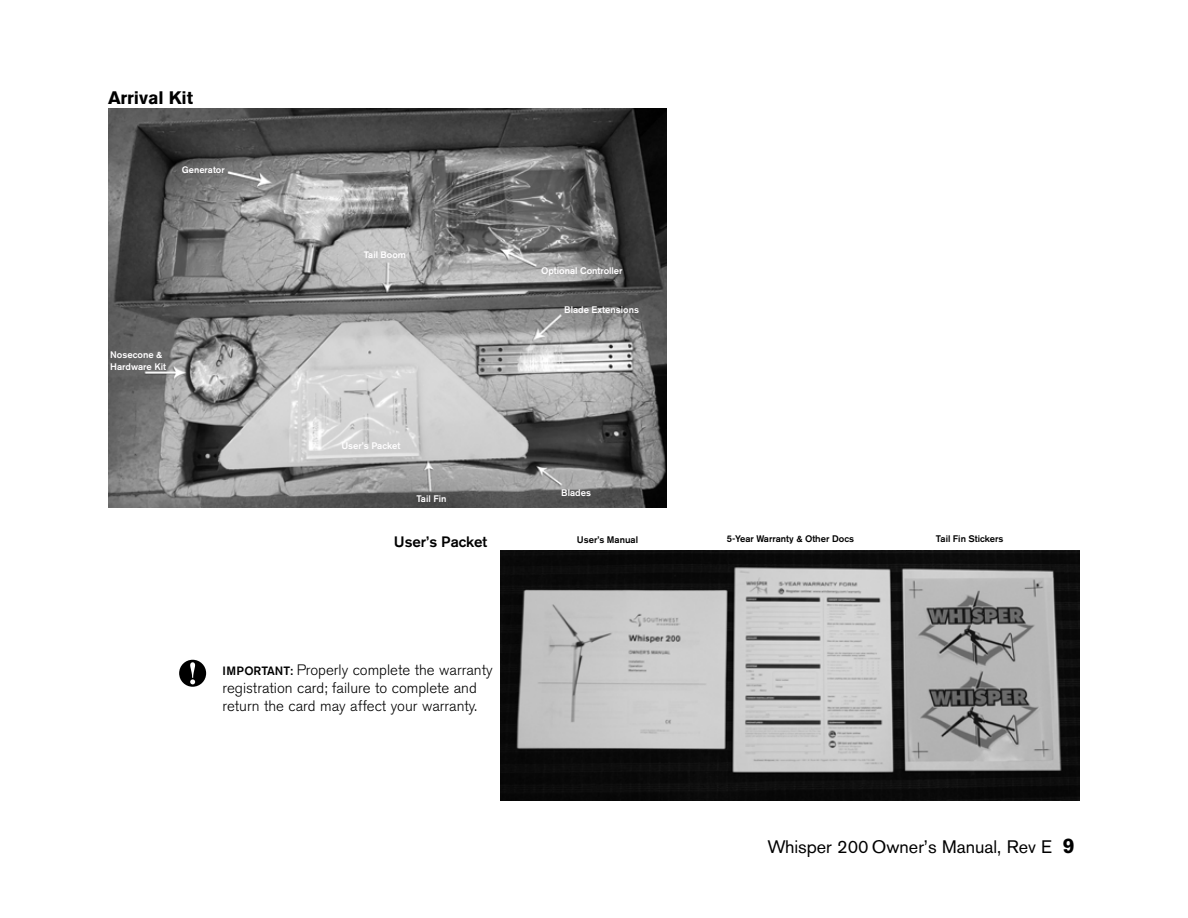
<style>
.page{position:relative;width:1188px;height:918px;background:#fff}
.page>*{position:absolute;margin:0;border:0;box-sizing:border-box;transform-origin:0 0}
.t1{font:18px "Akzidenz Grotesk BE";color:#000}
.t2{font:700 18px "Akzidenz Grotesk BE";color:#000}
.t3{font:300 15px/18px "Akzidenz Grotesk BE";color:#000}
.t4{font:500 15px "Akzidenz Grotesk BE";color:#000}
.t5{font:500 9.45px/11.4px "Akzidenz Grotesk BE";color:#fffeff}
.t6{font:500 9.45px "Akzidenz Grotesk BE";color:#000}
.t7{font:500 9.3px "Akzidenz Grotesk BE";color:#fffeff}
.s1{font-weight:500;font-size:12px}
.s2{font-weight:700;font-size:21px}
</style>
<div class="page">
<img style="left:108px;top:108px;width:558px;height:400px">
<img style="left:500px;top:550px;width:580px;height:250px">
<svg style="left:179px;top:660px;width:27px;height:27px"></svg>
<p class="t2" style="left:108px;top:87px;width:87px">Arrival Kit</p>
<p class="t7" style="left:182px;top:164px;width:44px">Generator</p>
<p class="t5" style="left:110px;top:349px;width:57px">N osecone &amp;<br>Hardware Kit</p>
<p class="t7" style="left:364px;top:249px;width:44px">Tail Boom</p>
<p class="t5" style="left:341px;top:440px;width:61px">U ser’s Packet</p>
<p class="t5" style="left:416px;top:493px;width:32px">Tail Fin</p>
<p class="t4" style="left:394px;top:533px;width:95px">U ser’s Packet</p>
<p class="t3" style="left:222px;top:661px;width:272px"><span class="s1">IMPORTANT:</span> Properly complete the warranty registration card; failure to complete and return the card may affect your warranty.</p>
<p class="t5" style="left:541px;top:265px;width:83px">Optional Controller</p>
<p class="t5" style="left:564px;top:304px;width:76px">Blade Extensions</p>
<p class="t5" style="left:561px;top:487px;width:31px">Blades</p>
<p class="t6" style="left:577px;top:534px;width:63px">User’s Manual</p>
<p class="t6" style="left:727px;top:533px;width:129px">5-Year Warranty &amp; Other Docs</p>
<p class="t6" style="left:936px;top:533px;width:69px">Tail Fin Stickers</p>
<p class="t1" style="left:767px;top:836px;width:309px">Whisper 200 Owner’s Manual, Rev E <span class="s2">9</span></p>
</div>
